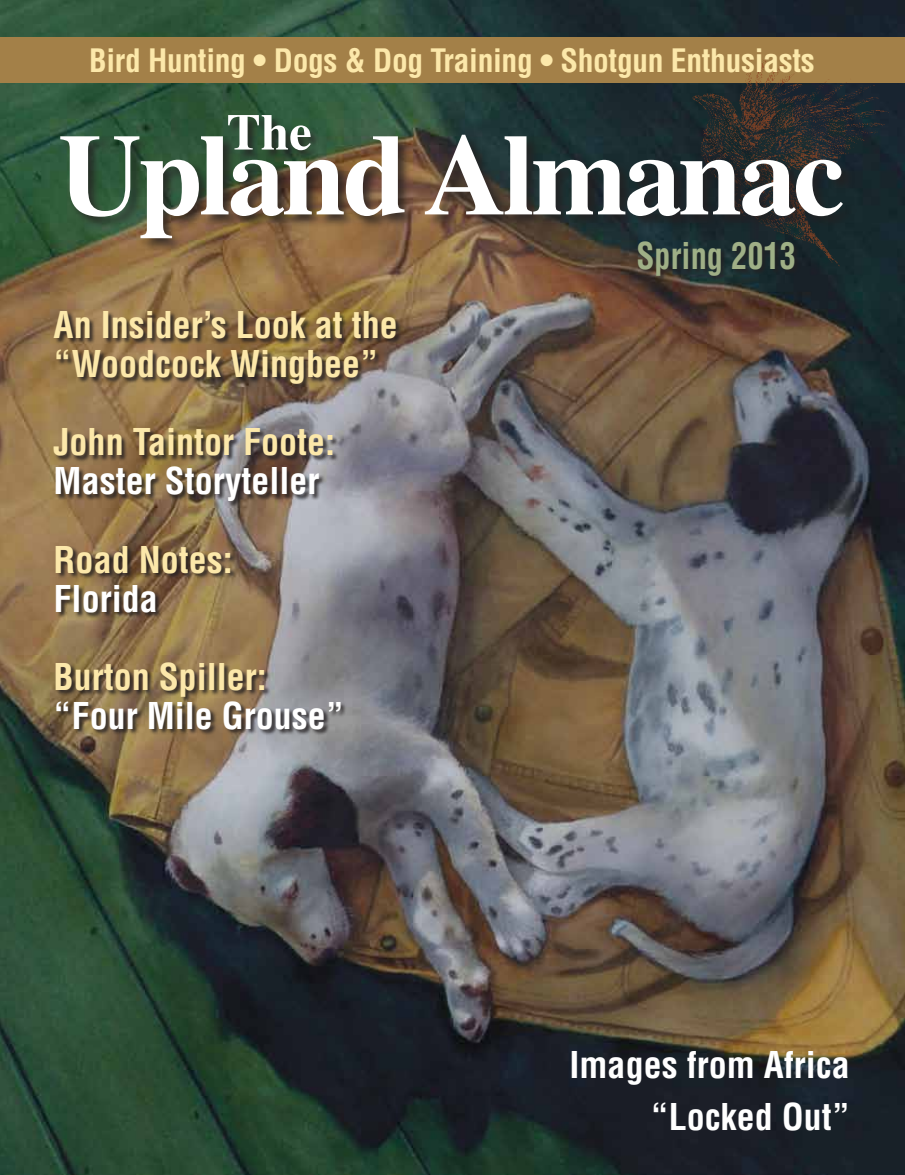
<style>
.page{position:relative;width:905px;height:1175px;background:#fff}
.page>*{position:absolute;margin:0;border:0;box-sizing:border-box;transform-origin:0 0}
.t1{font:700 115.5px "Times";letter-spacing:-.03em;color:#fff}
.t2{font:700 51px "Times";color:#fff}
.t3{font:700 condensed 36px/39px "Helvetica";color:#fce8aa}
.t4{font:700 condensed 36px/52.5px "Helvetica";color:#fff;text-align:right}
.t5{font:700 condensed 36px "Helvetica";color:#9faf86;scale:.9 1}
.t6{font:700 condensed 31.5px "Helvetica";letter-spacing:-.01em;color:#fce8aa}
</style>
<div class="page">
<img style="left:0;top:0;width:904px;height:1174px">
<div style="left:227px;top:115px;width:94px;height:47px;background:#231f20;opacity:.75"></div>
<div style="left:0;top:38px;width:904px;height:45px;background:#a38048"></div>
<img style="left:691px;top:57px;width:201px;height:210px">
<div style="left:60px;top:134px;width:796px;height:118px;background:#231f20;opacity:.75"></div>
<div style="left:638px;top:241px;width:162px;height:41px;background:#231f20;opacity:.75"></div>
<div style="left:54px;top:311px;width:348px;height:424px;background:#231f20;opacity:.85"></div>
<p class="t6" style="left:89px;top:41px;width:727px">Bird Hunting • Dogs &amp; Dog Training • Shotgun Enthusiasts</p>
<h2 class="t2" style="left:227px;top:83px;width:87px">The</h2>
<h1 class="t1" style="left:58px;top:65px;width:788px">Upland Almanac</h1>
<p class="t5" style="left:636px;top:234px;width:179px">Spring 2013</p>
<p class="t3" style="left:54px;top:305px;width:346px">An Insider’s Look at the “Woodcock Wingbee”</p>
<p class="t3" style="left:54px;top:422px;width:283px">John Taintor Foote:</p>
<p class="t4" style="left:54px;top:455px;width:267px">Master Storyteller</p>
<p class="t3" style="left:54px;top:539px;width:180px">Road Notes:</p>
<p class="t4" style="left:54px;top:572px;width:106px">Florida</p>
<p class="t3" style="left:54px;top:656px;width:215px">Burton Spiller:</p>
<p class="t4" style="left:54px;top:689px;width:291px">“Four Mile Grouse”</p>
<p class="t4" style="left:569px;top:1038px;width:282px">Images from Africa “Locked Out”</p>
</div>
